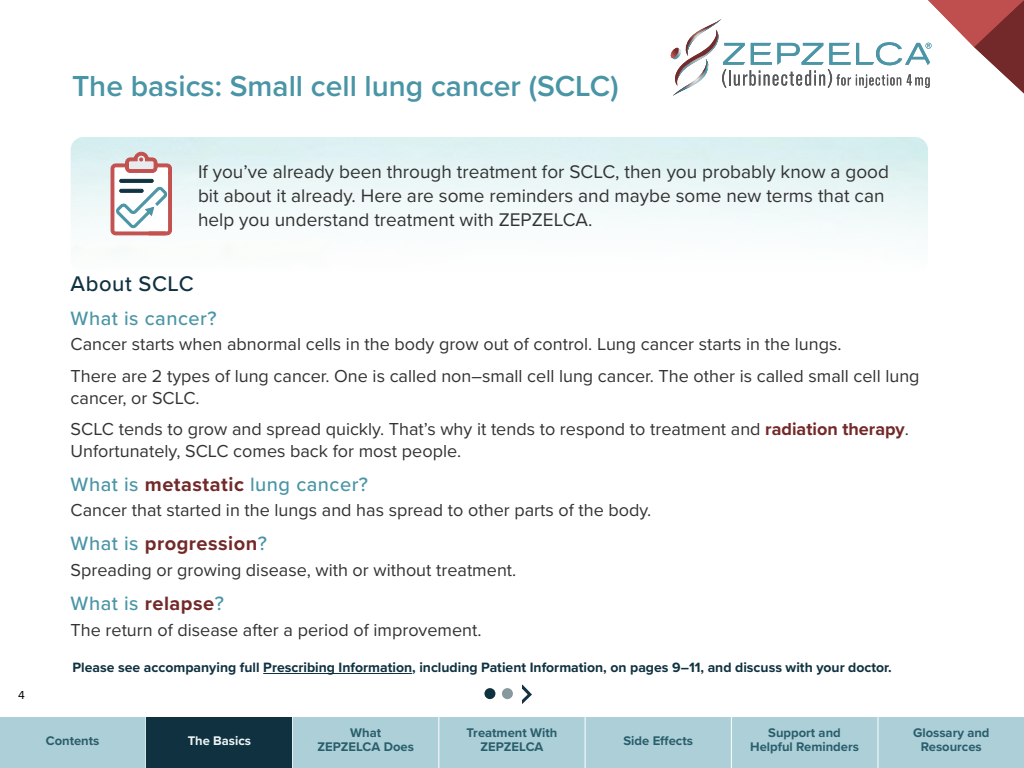
<style>
.page{position:relative;width:1024px;height:768px;background:#fff}
.page>*{position:absolute;margin:0;border:0;box-sizing:border-box;transform-origin:0 0}
.t1{font:600 30px "Proxima Nova";color:#4995a6}
.t2{font:500 22px "Proxima Nova";letter-spacing:.025em;color:#103240}
.t3{font:500 20px "Proxima Nova";letter-spacing:.025em;color:#4995a6}
.t4{font:700 20px "Proxima Nova";letter-spacing:.025em;color:#732929}
.t5{font:19px/24px "Proxima Nova";color:#333}
.t6{font:18px/31.6px "Proxima Nova";color:#333}
.t7{font:700 14px "Proxima Nova";color:#103240}
.t8{font:700 13px/14px "Proxima Nova";color:#103240;text-align:center}
.t9{font:700 13px "Proxima Nova";color:#edf5f6}
.t10{font:12px "Proxima Nova";color:#000}
.s1{font-weight:700;color:#732929}
.s2{font-weight:500;color:#4995a6}
</style>
<div class="page">
<svg style="left:670px;top:0;width:354px;height:96px"></svg>
<div style="left:502px;top:688px;width:11px;height:11px;background:#88989f;border-radius:50%"></div>
<div style="left:484px;top:688px;width:11px;height:11px;background:#103240;border-radius:50%"></div>
<svg style="left:523px;top:685px;width:9px;height:18px"></svg>
<svg style="left:111px;top:152px;width:61px;height:83px"></svg>
<hr style="left:263px;top:673px;width:149px;height:1px;background:#103240">
<div style="left:0;top:717px;width:1024px;height:51px;background:#adcfd7"></div>
<hr style="left:585px;top:717px;width:1px;height:51px;background:#fff">
<hr style="left:731px;top:717px;width:1px;height:51px;background:#fff">
<hr style="left:878px;top:717px;width:1px;height:51px;background:#fff">
<hr style="left:146px;top:717px;width:1px;height:51px;background:#fff">
<hr style="left:292px;top:717px;width:1px;height:51px;background:#fff">
<hr style="left:438px;top:717px;width:1px;height:51px;background:#fff">
<div style="left:147px;top:717px;width:145px;height:51px;background:#103240"></div>
<h1 class="t1" style="left:72px;top:63px;width:548px">The basics: Small cell lung cancer (SCLC)</h1>
<p class="t10" style="left:18px;top:687px;width:8px">4</p>
<p class="t5" style="left:198px;top:159px;width:693px">If you’ve already been through treatment for SCLC, then you probably know a good bit about it already. Here are some reminders and maybe some new terms that can help you understand treatment with ZEPZELCA.</p>
<p class="t2" style="left:71px;top:267px;width:125px">About SCLC</p>
<p class="t3" style="left:71px;top:303px;width:147px">What is cancer?</p>
<p class="t6" style="left:71px;top:328px;width:850px">Cancer starts when abnormal cells in the body grow out of control. Lung cancer starts in the lungs.<br>There are 2 types of lung cancer. One is called non–small cell lung cancer. The other is called small cell lung</p>
<p class="t6" style="left:71px;top:381px;width:840px">cancer, or SCLC.<br>SCLC tends to grow and spread quickly. That’s why it tends to respond to treatment and <span class="s1">radiation therapy</span>.</p>
<p class="t6" style="left:71px;top:434px;width:392px">Unfortunately, SCLC comes back for most people.</p>
<p class="t3" style="left:71px;top:469px;width:299px">What is <span class="s1">metastatic</span> lung cancer?</p>
<p class="t6" style="left:71px;top:494px;width:582px">Cancer that started in the lungs and has spread to other parts of the body.</p>
<p class="t4" style="left:71px;top:529px;width:198px"><span class="s2">What is</span> progression<span class="s2">?</span></p>
<p class="t6" style="left:71px;top:553px;width:447px">Spreading or growing disease, with or without treatment.</p>
<p class="t3" style="left:71px;top:588px;width:155px">What is <span class="s1">relapse</span>?</p>
<p class="t6" style="left:71px;top:613px;width:412px">The return of disease after a period of improvement.</p>
<p class="t7" style="left:72px;top:656px;width:821px">Please see accompanying full Prescribing Information, including Patient Information, on pages 9–11, and discuss with your doctor.</p>
<p class="t8" style="left:318px;top:726px;width:98px">What<br>ZEPZELCA Does</p>
<p class="t8" style="left:467px;top:726px;width:92px">Treatment With<br>ZEPZELCA</p>
<p class="t8" style="left:750px;top:726px;width:110px">Support and<br>Helpful Reminders</p>
<p class="t8" style="left:913px;top:726px;width:78px">Glossary and<br>Resources</p>
<p class="t8" style="left:46px;top:734px;width:55px">Contents</p>
<p class="t9" style="left:188px;top:731px;width:65px">The Basics</p>
<p class="t8" style="left:623px;top:733px;width:71px">Side Effects</p>
</div>
